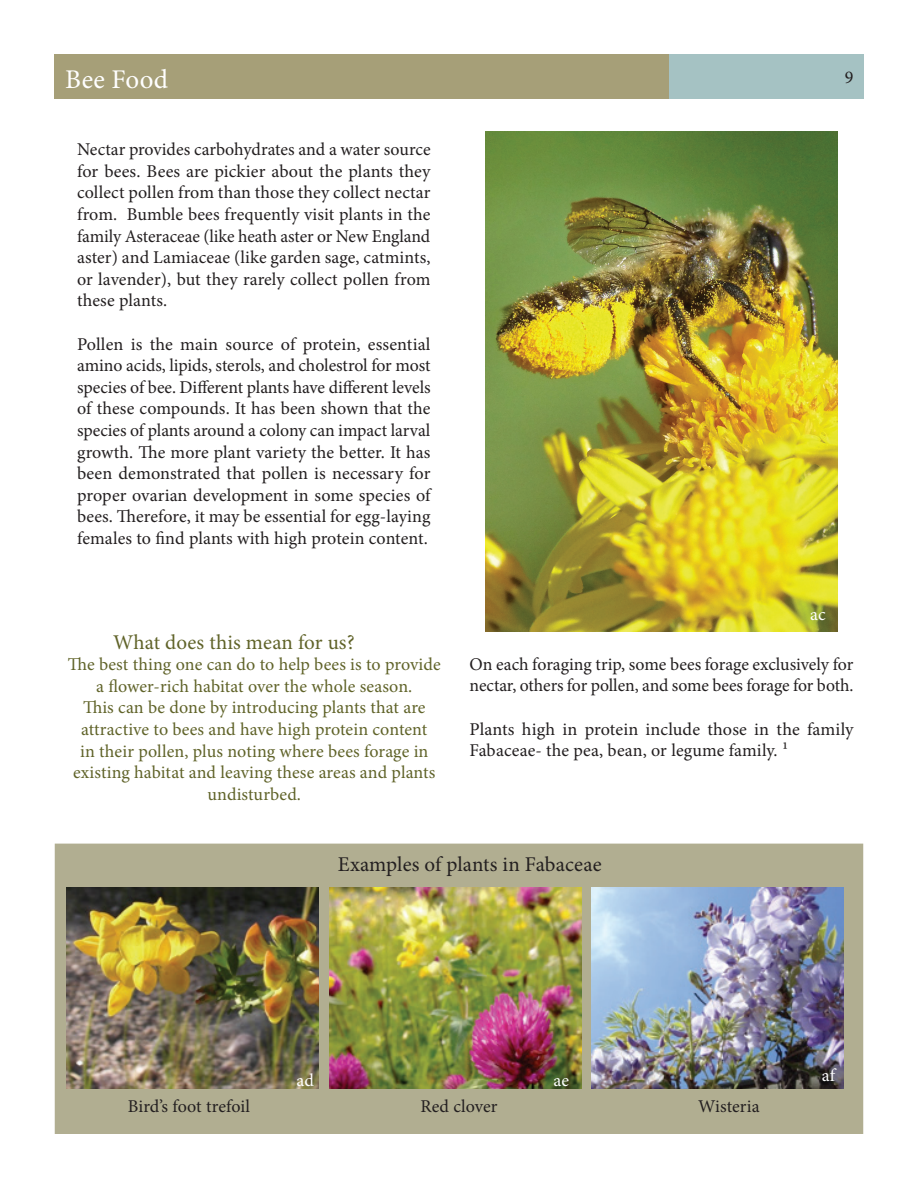
<style>
.page{position:relative;width:918px;height:1188px;background:#fff}
.page>*{position:absolute;margin:0;border:0;box-sizing:border-box;transform-origin:0 0}
.t1{font:27px "Minion Pro";letter-spacing:.015em;color:#fff}
.t2{font:21px "Minion Pro";letter-spacing:.005em;color:#231f20}
.t3{font:21px "Minion Pro";letter-spacing:.005em;color:#606329}
.t4{font:18px/21.6px "Minion Pro";color:#231f20;text-align:justify}
.t5{font:18px/21.6px "Minion Pro";letter-spacing:.005em;color:#606329;text-align:center}
.t6{font:18px "Minion Pro";letter-spacing:.005em;color:#fff}
</style>
<div class="page">
<div style="left:54px;top:54px;width:616px;height:45px;background:#a69f78"></div>
<div style="left:670px;top:54px;width:194px;height:45px;background:#a5c2c3"></div>
<div style="left:55px;top:844px;width:808px;height:290px;background:#b1ae91"></div>
<img style="left:67px;top:888px;width:252px;height:201px">
<img style="left:329px;top:888px;width:252px;height:200px">
<img style="left:592px;top:888px;width:252px;height:200px">
<img style="left:485px;top:131px;width:353px;height:501px">
<h1 class="t1" style="left:65px;top:61px;width:104px">Bee Food</h1>
<p class="t4" style="left:77px;top:139px;width:355px">Nectar provides carbohydrates and a water source for bees. Bees are pickier about the plants they collect pollen from than those they collect nectar from. Bumble bees frequently visit plants in the family Asteraceae (like heath aster or New England aster) and Lamiaceae (like garden sage, catmints, or lavender), but they rarely collect pollen from these plants.</p>
<p class="t4" style="left:77px;top:333px;width:355px">Pollen is the main source of protein, essential amino acids, lipids, sterols, and cholestrol for most species of bee. Different plants have different levels of these compounds. It has been shown that the species of plants around a colony can impact larval growth. The more plant variety the better. It has been demonstrated that pollen is necessary for proper ovarian development in some species of bees. Therefore, it may be essential for egg-laying females to find plants with high protein content.</p>
<p class="t3" style="left:113px;top:628px;width:243px">What does this mean for us?</p>
<p class="t5" style="left:68px;top:654px;width:375px">The best thing one can do to help bees is to provide a flower-rich habitat over the whole season.<br>This can be done by introducing plants that are attractive to bees and have high protein content<br>in their pollen, plus noting where bees forage in existing habitat and leaving these areas and plants undisturbed.</p>
<p class="t4" style="left:845px;top:67px;width:10px">9</p>
<p class="t6" style="left:810px;top:602px;width:17px">ac</p>
<p class="t4" style="left:470px;top:653px;width:386px">On each foraging trip, some bees forage exclusively for nectar, others for pollen, and some bees forage for both.</p>
<p class="t4" style="left:470px;top:718px;width:386px">Plants high in protein include those in the family<br>Fabaceae- the pea, bean, or legume family. 1</p>
<p class="t2" style="left:338px;top:851px;width:265px">Examples of plants in Fabaceae</p>
<p class="t6" style="left:296px;top:1068px;width:19px">ad</p>
<p class="t6" style="left:554px;top:1068px;width:17px">ae</p>
<p class="t4" style="left:128px;top:1096px;width:124px">Bird’s foot trefoil</p>
<p class="t4" style="left:420px;top:1096px;width:79px">Red clover</p>
<p class="t4" style="left:698px;top:1096px;width:63px">Wisteria</p>
<p class="t6" style="left:822px;top:1064px;width:15px">af</p>
</div>
